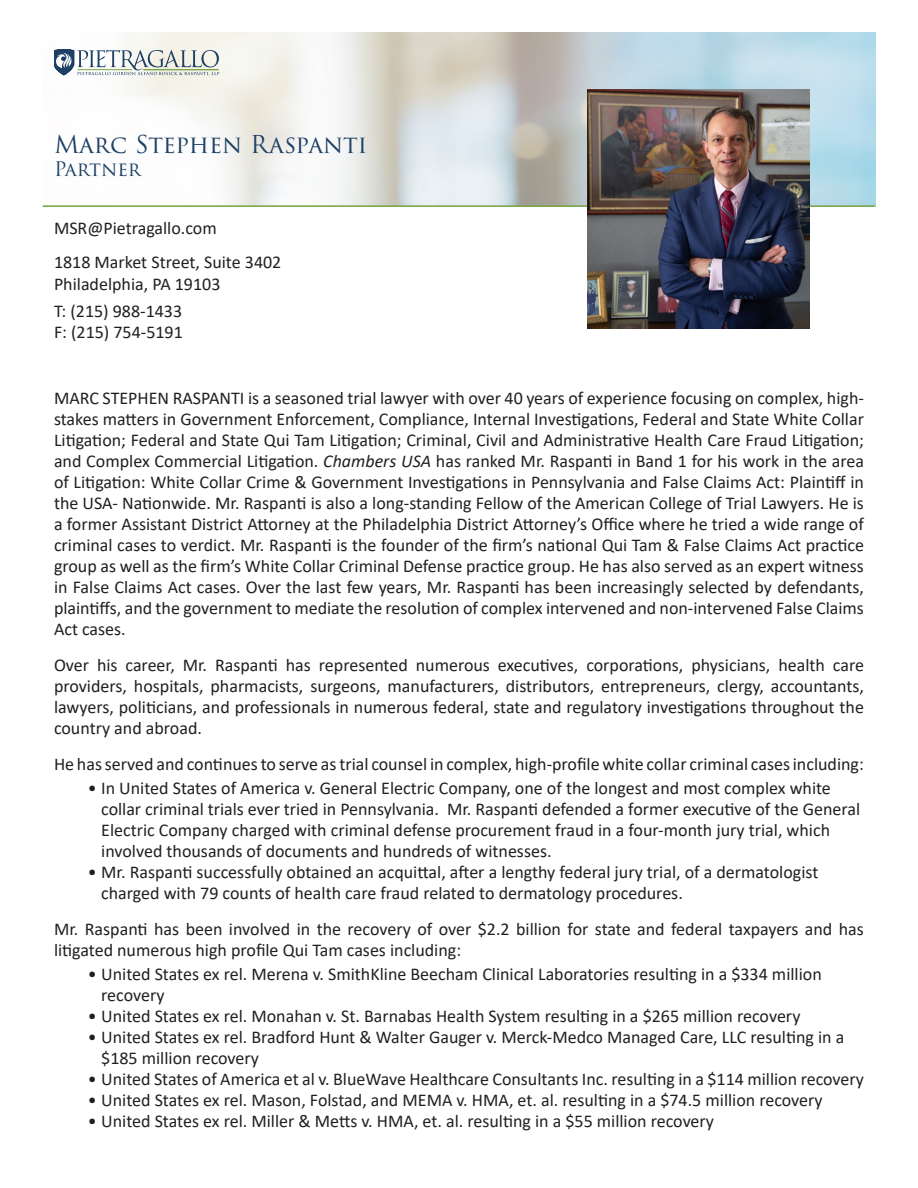
<style>
.page{position:relative;width:918px;height:1188px;background:#fff}
.page>*{position:absolute;margin:0;border:0;box-sizing:border-box;transform-origin:0 0}
.t1{font:24px "Trajan Pro 3";color:#1d4064}
.t2{font:19.5px "Trajan Pro 3";letter-spacing:-.01em;color:#1d4064}
.t3{font:18px/21px "Calibri";color:#231f20}
.s1{font-style:italic}
</style>
<div class="page">
<img style="left:55px;top:32px;width:820px;height:173px">
<svg style="left:54px;top:50px;width:165px;height:26px"></svg>
<hr style="left:43px;top:205px;width:832px;height:2px;background:#75a440">
<img style="left:588px;top:90px;width:222px;height:238px">
<p class="t1" style="left:54px;top:128px;width:315px">Marc Stephen Raspanti</p>
<p class="t2" style="left:54px;top:156px;width:88px">Partner</p>
<p class="t3" style="left:54px;top:218px;width:164px">MSR@Pietragallo.com</p>
<p class="t3" style="left:54px;top:251px;width:229px">1818 Market Street, Suite 3402</p>
<p class="t3" style="left:54px;top:273px;width:168px">Philadelphia, PA 19103</p>
<p class="t3" style="left:54px;top:300px;width:130px">T: (215) 988-1433</p>
<p class="t3" style="left:54px;top:321px;width:130px">F: (215) 754-5191</p>
<p class="t3" style="left:54px;top:388px;width:812px;text-align:justify">MARC STEPHEN RASPANTI is a seasoned trial lawyer with over 40 years of experience focusing on complex, high&shy;stakes matters in Government Enforcement, Compliance, Internal Investigations, Federal and State White Collar Litigation; Federal and State Qui Tam Litigation; Criminal, Civil and Administrative Health Care Fraud Litigation; and Complex Commercial Litigation. <span class="s1">Chambers USA</span> has ranked Mr. Raspanti in Band 1 for his work in the area of Litigation: White Collar Crime &amp; Government Investigations in Pennsylvania and False Claims Act: Plaintiff in the USA- Nationwide. Mr. Raspanti is also a long-standing Fellow of the American College of Trial Lawyers. He is a former Assistant District Attorney at the Philadelphia District Attorney’s Office where he tried a wide range of criminal cases to verdict. Mr. Raspanti is the founder of the firm’s national Qui Tam &amp; False Claims Act practice group as well as the firm’s White Collar Criminal Defense practice group. He has also served as an expert witness in False Claims Act cases. Over the last few years, Mr. Raspanti has been increasingly selected by defendants, plaintiffs, and the government to mediate the resolution of complex intervened and non-intervened False Claims Act cases.</p>
<p class="t3" style="left:54px;top:655px;width:812px;text-align:justify">Over his career, Mr. Raspanti has represented numerous executives, corporations, physicians, health care providers, hospitals, pharmacists, surgeons, manufacturers, distributors, entrepreneurs, clergy, accountants, lawyers, politicians, and professionals in numerous federal, state and regulatory investigations throughout the country and abroad.</p>
<p class="t3" style="left:54px;top:754px;width:811px">He has served and continues to serve as trial counsel in complex, high-profile white collar criminal cases including:</p>
<p class="t3" style="left:101px;top:778px;width:760px;text-indent:-14px">• In United States of America v. General Electric Company, one of the longest and most complex white collar criminal trials ever tried in Pennsylvania. Mr. Raspanti defended a former executive of the General Electric Company charged with criminal defense procurement fraud in a four-month jury trial, which involved thousands of documents and hundreds of witnesses.</p>
<p class="t3" style="left:101px;top:862px;width:719px;text-indent:-14px">• Mr. Raspanti successfully obtained an acquittal, after a lengthy federal jury trial, of a dermatologist charged with 79 counts of health care fraud related to dermatology procedures.</p>
<p class="t3" style="left:54px;top:919px;width:811px">Mr. Raspanti has been involved in the recovery of over $2.2 billion for state and federal taxpayers and has litigated numerous high profile Qui Tam cases including:</p>
<p class="t3" style="left:101px;top:964px;width:722px;text-indent:-14px">• United States ex rel. Merena v. SmithKline Beecham Clinical Laboratories resulting in a $334 million recovery</p>
<p class="t3" style="left:88px;top:1006px;width:714px">• United States ex rel. Monahan v. St. Barnabas Health System resulting in a $265 million recovery</p>
<p class="t3" style="left:101px;top:1027px;width:745px;text-indent:-14px">• United States ex rel. Bradford Hunt &amp; Walter Gauger v. Merck-Medco Managed Care, LLC resulting in a $185 million recovery</p>
<p class="t3" style="left:88px;top:1069px;width:778px">• United States of America et al v. BlueWave Healthcare Consultants Inc. resulting in a $114 million recovery</p>
<p class="t3" style="left:88px;top:1090px;width:737px">• United States ex rel. Mason, Folstad, and MEMA v. HMA, et. al. resulting in a $74.5 million recovery</p>
<p class="t3" style="left:88px;top:1111px;width:628px">• United States ex rel. Miller &amp; Metts v. HMA, et. al. resulting in a $55 million recovery</p>
</div>
